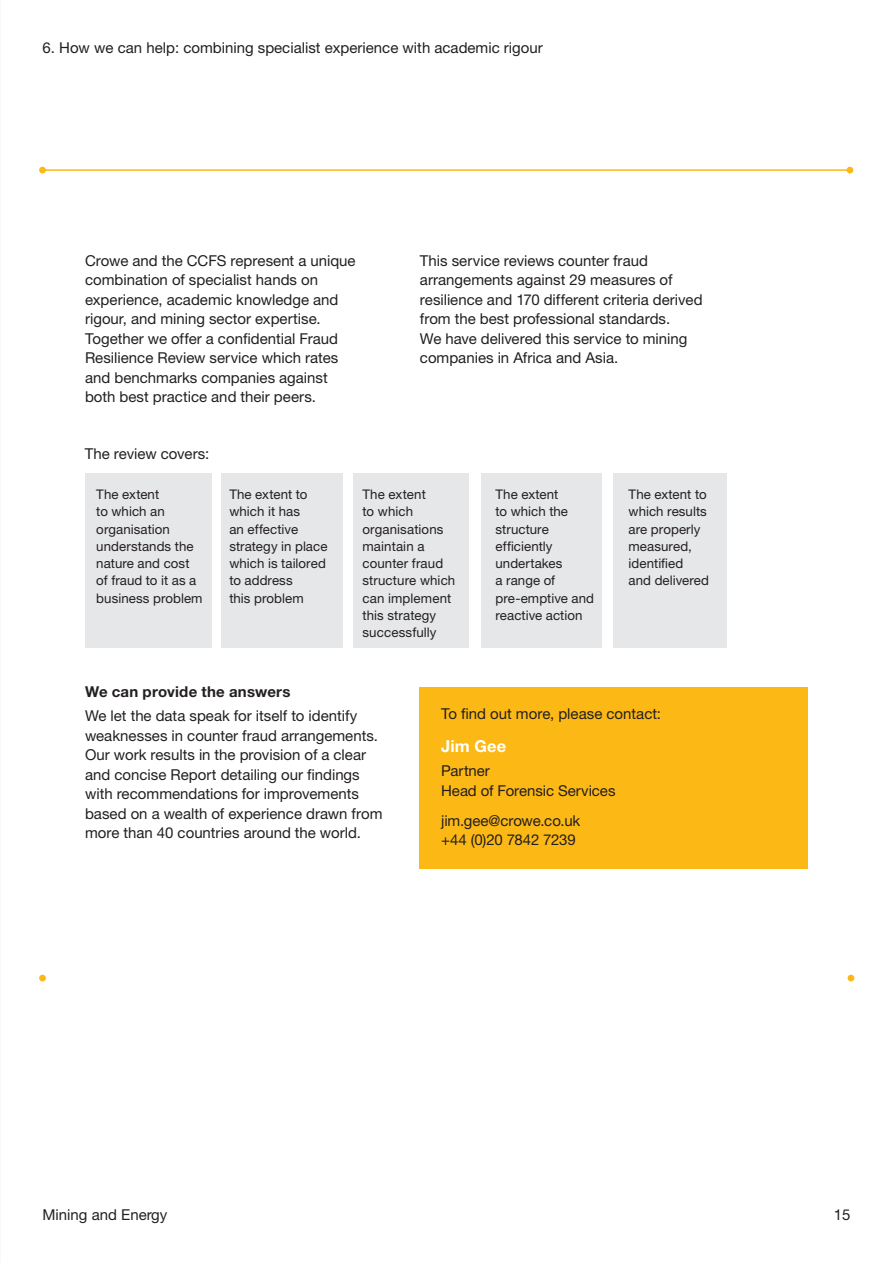
<style>
.page{position:relative;width:893px;height:1263px;background:#fff}
.page>*{position:absolute;margin:0;border:0;box-sizing:border-box;transform-origin:0 0}
.Subhead_C{font:700 16.5px "Helvetica Neue LT Std";letter-spacing:.01em;color:#fff}
.Body_Copy{font:15px/19.5px "Helvetica Neue LT Std";color:#231f20}
.Subhead_C-2{font:15px "Helvetica Neue LT Std";letter-spacing:-.005em;color:#231f20}
.Subhead_D{font:700 15px "Helvetica Neue LT Std";letter-spacing:.015em;color:#231f20}
.Body_Copy-2{font:13.2px/17.2px "Helvetica Neue LT Std";letter-spacing:.005em;color:#231f20}
</style>
<div class="page">
<hr style="left:0;top:241px;width:1px;height:1022px;background:#fcb814">
<div style="left:420px;top:687px;width:388px;height:181px;background:#fcb814"></div>
<div style="left:85px;top:473px;width:126px;height:174px;background:#e6e7e9"></div>
<div style="left:221px;top:473px;width:122px;height:174px;background:#e6e7e9"></div>
<div style="left:353px;top:473px;width:116px;height:174px;background:#e6e7e9"></div>
<div style="left:481px;top:473px;width:121px;height:174px;background:#e6e7e9"></div>
<div style="left:613px;top:473px;width:113px;height:174px;background:#e6e7e9"></div>
<div style="left:39px;top:167px;width:7px;height:6px;background:#fcb814;border-radius:50%"></div>
<div style="left:39px;top:975px;width:7px;height:6px;background:#fcb814;border-radius:50%"></div>
<div style="left:846px;top:167px;width:7px;height:6px;background:#fcb814;border-radius:50%"></div>
<svg style="left:848px;top:975px;width:6px;height:6px"></svg>
<hr style="left:43px;top:169px;width:807px;height:2px;background:#fcb814">
<p class="Body_Copy" style="left:43px;top:38px;width:502px">6. How we can help: combining specialist experience with academic rigour</p>
<p class="Body_Copy" style="left:85px;top:251px;width:272px">Crowe and the CCFS represent a unique combination of specialist hands on experience, academic knowledge and rigour, and mining sector expertise.<br>Together we offer a confidential Fraud Resilience Review service which rates and benchmarks companies against both best practice and their peers.</p>
<p class="Body_Copy" style="left:420px;top:251px;width:284px">This service reviews counter fraud arrangements against 29 measures of resilience and 170 different criteria derived from the best professional standards.<br>We have delivered this service to mining companies in Africa and Asia.</p>
<p class="Body_Copy" style="left:85px;top:444px;width:126px">The review covers:</p>
<p class="Body_Copy-2" style="left:96px;top:486px;width:108px">The extent<br>to which an organisation understands the nature and cost of fraud to it as a business problem</p>
<p class="Body_Copy-2" style="left:229px;top:486px;width:100px">The extent to which it has<br>an effective strategy in place which is tailored to address<br>this problem</p>
<p class="Body_Copy-2" style="left:362px;top:486px;width:94px">The extent<br>to which organisations maintain a counter fraud structure which can implement this strategy successfully</p>
<p class="Body_Copy-2" style="left:495px;top:486px;width:100px">The extent<br>to which the structure efficiently undertakes<br>a range of pre-emptive and reactive action</p>
<p class="Body_Copy-2" style="left:629px;top:486px;width:82px">The extent to which results are properly measured, identified and delivered</p>
<p class="Subhead_D" style="left:85px;top:683px;width:207px">We can provide the answers</p>
<p class="Body_Copy" style="left:85px;top:706px;width:299px">We let the data speak for itself to identify weaknesses in counter fraud arrangements.<br>Our work results in the provision of a clear and concise Report detailing our findings with recommendations for improvements based on a wealth of experience drawn from more than 40 countries around the world.</p>
<p class="Body_Copy" style="left:441px;top:703px;width:221px">To find out more, please contact:</p>
<p class="Subhead_C" style="left:441px;top:736px;width:67px">Jim Gee</p>
<p class="Subhead_C-2" style="left:441px;top:762px;width:50px">Partner</p>
<p class="Subhead_C-2" style="left:441px;top:781px;width:176px">Head of Forensic Services</p>
<p class="Body_Copy" style="left:441px;top:810px;width:141px">jim.gee@crowe.co.uk +44 (0)20 7842 7239</p>
<p class="Body_Copy" style="left:43px;top:1205px;width:126px">Mining and Energy</p>
<p class="Body_Copy" style="left:834px;top:1205px;width:18px">15</p>
</div>
